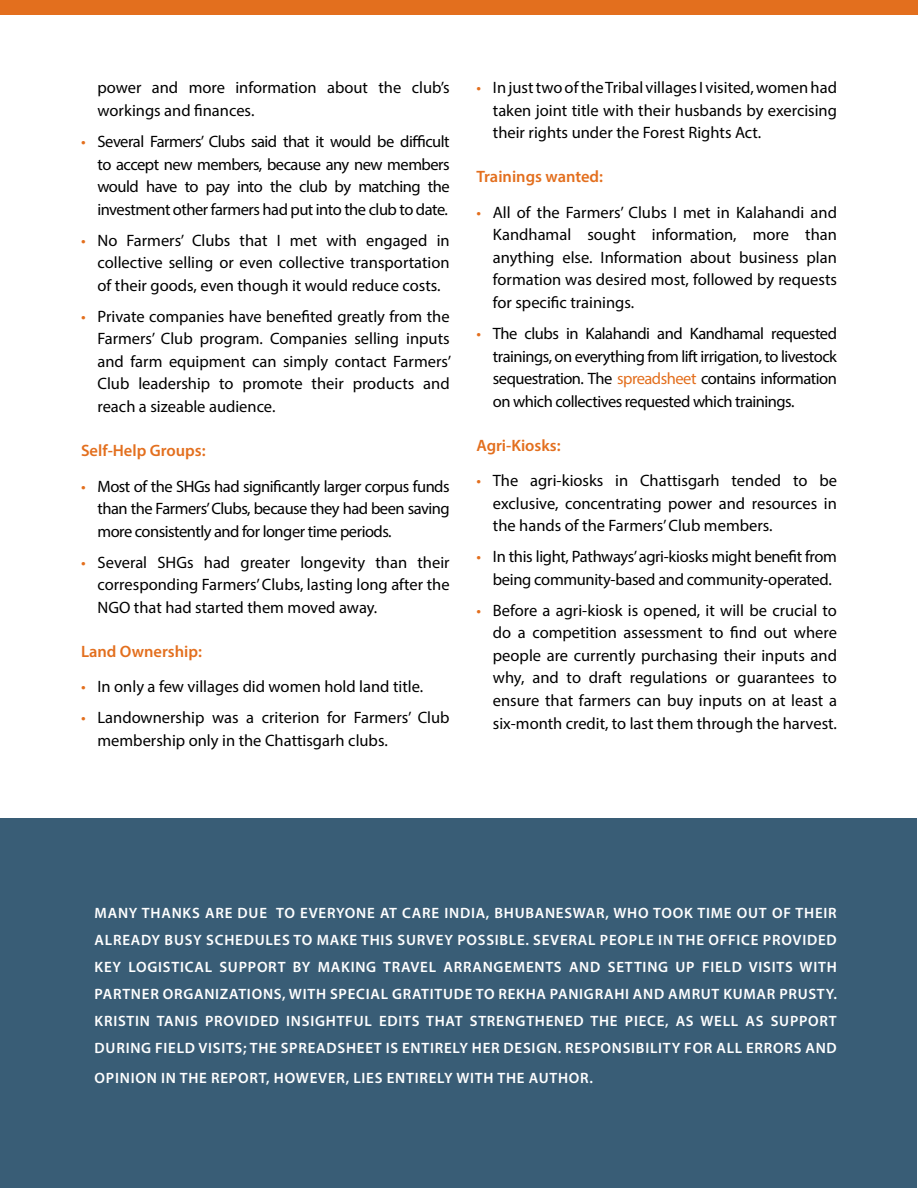
<style>
.page{position:relative;width:918px;height:1188px;background:#fff}
.page>*{position:absolute;margin:0;border:0;box-sizing:border-box;transform-origin:0 0}
.t1{font:16.5px/22.5px "Myriad Pro";color:#000;text-align:justify}
.t2{font:16.5px/22.5px "Myriad Pro";letter-spacing:-.02em;color:#000}
.t3{font:600 16.5px "Myriad Pro";color:#e36f1e}
.t4{font:600 15px/27px "Myriad Pro";letter-spacing:.05em;color:#fff}
.s1{color:#e36f1e}
</style>
<div class="page">
<div style="left:0;top:0;width:918px;height:15px;background:#e36f1e"></div>
<div style="left:1px;top:819px;width:916px;height:369px;background:#395d76"></div>
<p class="t1" style="left:98px;top:76px;width:354px">power and more information about the club’s workings and finances.</p>
<p class="t1" style="left:98px;top:130px;width:354px;text-indent:-16px"><span class="s1">•</span> Several Farmers’ Clubs said that it would be difficult to accept new members, because any new members would have to pay into the club by matching the investment other farmers had put into the club to date.</p>
<p class="t1" style="left:98px;top:229px;width:354px;text-indent:-16px"><span class="s1">•</span> No Farmers’ Clubs that I met with engaged in collective selling or even collective transportation of their goods, even though it would reduce costs.</p>
<p class="t1" style="left:98px;top:305px;width:355px;text-indent:-16px"><span class="s1">•</span> Private companies have benefited greatly from the Farmers’ Club program. Companies selling inputs and farm equipment can simply contact Farmers’ Club leadership to promote their products and reach a sizeable audience.</p>
<p class="t3" style="left:81px;top:440px;width:126px">SELF-HELP GROUPS:</p>
<p class="t1" style="left:98px;top:474px;width:354px;text-indent:-16px"><span class="s1">•</span> Most of the SHGs had significantly larger corpus funds than the Farmers’ Clubs, because they had been saving more consistently and for longer time periods.</p>
<p class="t1" style="left:98px;top:551px;width:354px;text-indent:-16px"><span class="s1">•</span> Several SHGs had greater longevity than their corresponding Farmers’ Clubs, lasting long after the NGO that had started them moved away.</p>
<p class="t3" style="left:81px;top:641px;width:123px">LAND OWNERSHIP:</p>
<p class="t1" style="left:81px;top:675px;width:344px"><span class="s1">•</span> In only a few villages did women hold land title.</p>
<p class="t1" style="left:98px;top:706px;width:354px;text-indent:-16px"><span class="s1">•</span> Landownership was a criterion for Farmers’ Club membership only in the Chattisgarh clubs.</p>
<p class="t1" style="left:493px;top:76px;width:346px;text-indent:-16px"><span class="s1">•</span> In just two of the Tribal villages I visited, women had taken joint title with their husbands by exercising their rights under the Forest Rights Act.</p>
<p class="t3" style="left:476px;top:166px;width:128px">TRAININGS WANTED:</p>
<p class="t1" style="left:493px;top:201px;width:346px;text-indent:-16px"><span class="s1">•</span> All of the Farmers’ Clubs I met in Kalahandi and Kandhamal sought information, more than anything else. Information about business plan formation was desired most, followed by requests for specific trainings.</p>
<p class="t1" style="left:493px;top:322px;width:346px;text-indent:-16px"><span class="s1">•</span> The clubs in Kalahandi and Kandhamal requested trainings, on everything from lift irrigation, to livestock sequestration. The <span class="s1">spreadsheet</span> contains information on which collectives requested which trainings.</p>
<p class="t3" style="left:476px;top:435px;width:86px">AGRI-KIOSKS:</p>
<p class="t1" style="left:493px;top:469px;width:346px;text-indent:-16px"><span class="s1">•</span> The agri-kiosks in Chattisgarh tended to be exclusive, concentrating power and resources in the hands of the Farmers’ Club members.</p>
<p class="t2" style="left:493px;top:545px;width:346px;text-indent:-16px"><span class="s1">•</span> In this light, Pathways’ agri-kiosks might benefit from being community-based and community-operated.</p>
<p class="t1" style="left:493px;top:599px;width:346px;text-indent:-16px"><span class="s1">•</span> Before a agri-kiosk is opened, it will be crucial to do a competition assessment to find out where people are currently purchasing their inputs and why, and to draft regulations or guarantees to ensure that farmers can buy inputs on at least a six-month credit, to last them through the harvest.</p>
<p class="t4" style="left:95px;top:899px;width:744px;text-indent:350px">INDIA, BHUBANESWAR, WHO TOOK TIME OUT OF THEIR ALREADY BUSY SCHEDULES TO MAKE THIS SURVEY POSSIBLE. SEVERAL PEOPLE IN THE OFFICE PROVIDED KEY LOGISTICAL SUPPORT BY MAKING TRAVEL ARRANGEMENTS AND SETTING UP FIELD VISITS WITH PARTNER ORGANIZATIONS, WITH SPECIAL GRATITUDE TO REKHA PANIGRAHI AND AMRUT KUMAR PRUSTY.<br>KRISTIN TANIS PROVIDED INSIGHTFUL EDITS THAT STRENGTHENED THE PIECE, AS WELL AS SUPPORT DURING FIELD VISITS; THE SPREADSHEET IS ENTIRELY HER DESIGN. RESPONSIBILITY FOR ALL ERRORS AND</p>
<p class="t4" style="left:95px;top:1064px;width:500px">OPINION IN THE REPORT, HOWEVER, LIES ENTIRELY WITH THE AUTHOR.</p>
<p class="t4" style="left:95px;top:899px;width:318px">MANY THANKS ARE DUE TO EVERYONE AT CARE</p>
</div>
